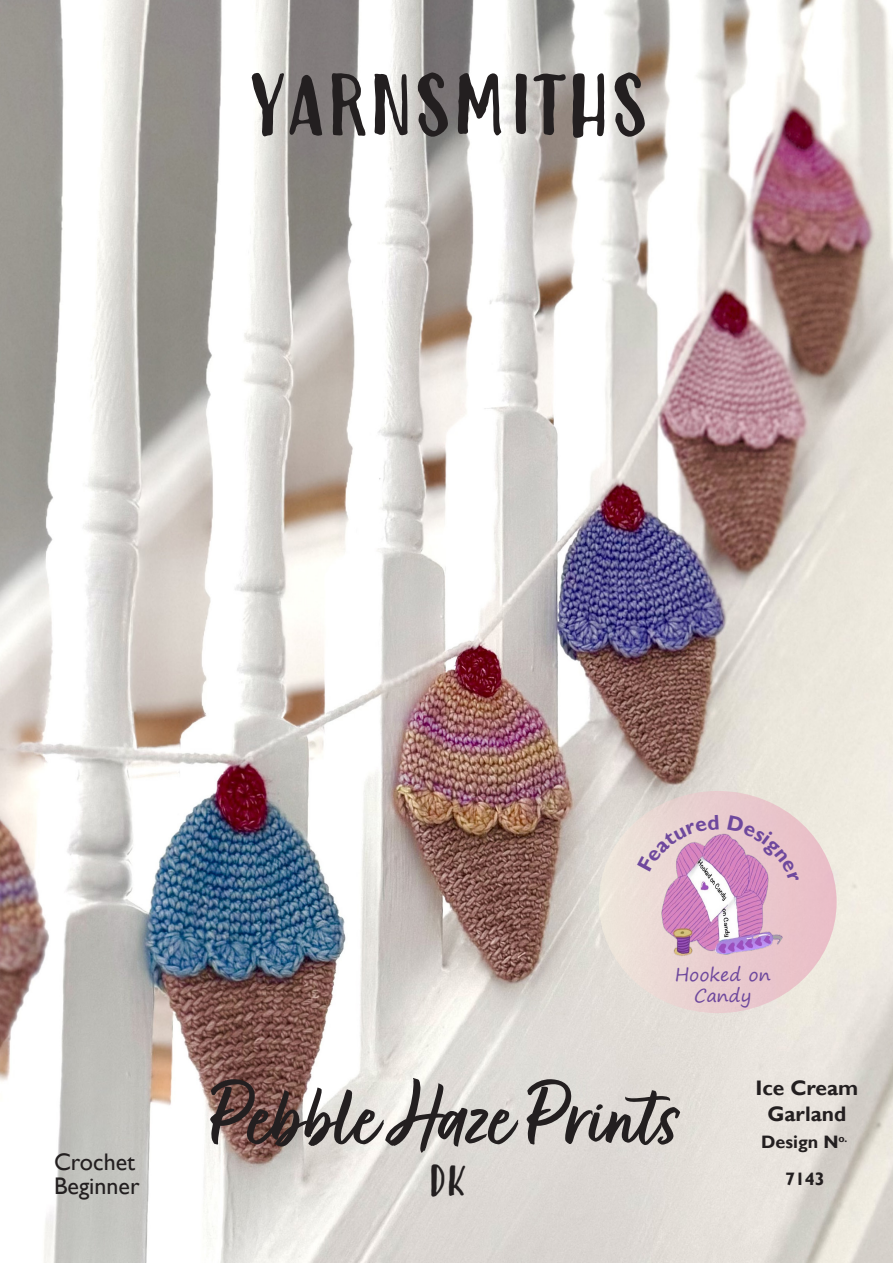
<style>
.page{position:relative;width:893px;height:1263px;background:#fff}
.page>*{position:absolute;margin:0;border:0;box-sizing:border-box;transform-origin:0 0}
.t1{font:102px "Fave Script Bold Pro";color:#231f20}
.t2{font:90px "Modern Love Caps";color:#231f20}
.t3{font:39px "Modern Love Caps";color:#231f20}
.t4{font:24px "Gill Sans";color:#231f20}
.t5{font:700 21px/25.2px "Gill Sans";color:#231f20;text-align:center}
.t6{font:700 18px "Gill Sans";color:#231f20}
.t7{font:18px/21.6px "Segoe Print";color:#6e489d;text-align:center}
</style>
<div class="page">
<img style="left:0;top:0;width:893px;height:1263px">
<div style="left:599px;top:791px;width:238px;height:222px;background:linear-gradient(to right,#ece4da,#e8bac6);border-radius:50%"></div>
<img style="left:643px;top:829px;width:149px;height:129px">
<svg style="left:637px;top:815px;width:82px;height:57px;background:#e2c4ce"></svg>
<svg style="left:727px;top:815px;width:72px;height:67px;background:#e1b2c7"></svg>
<p class="t2" style="left:249px;top:43px;width:400px">yarnsmiths</p>
<p class="t4" style="left:54px;top:1148px;width:83px">Crochet</p>
<p class="t4" style="left:54px;top:1172px;width:87px">Beginner</p>
<p class="t7" style="left:675px;top:963px;width:98px">Hooked on<br>Candy</p>
<p class="t1" style="left:212px;top:1060px;width:471px">Pebble Haze Prints</p>
<p class="t3" style="left:428px;top:1156px;width:39px">DK</p>
<p class="t5" style="left:755px;top:1076px;width:104px">Ice Cream<br>Garland</p>
<p class="t6" style="left:761px;top:1131px;width:88px">Design N<sup>o.</sup></p>
<p class="t6" style="left:785px;top:1168px;width:41px">7143</p>
</div>
